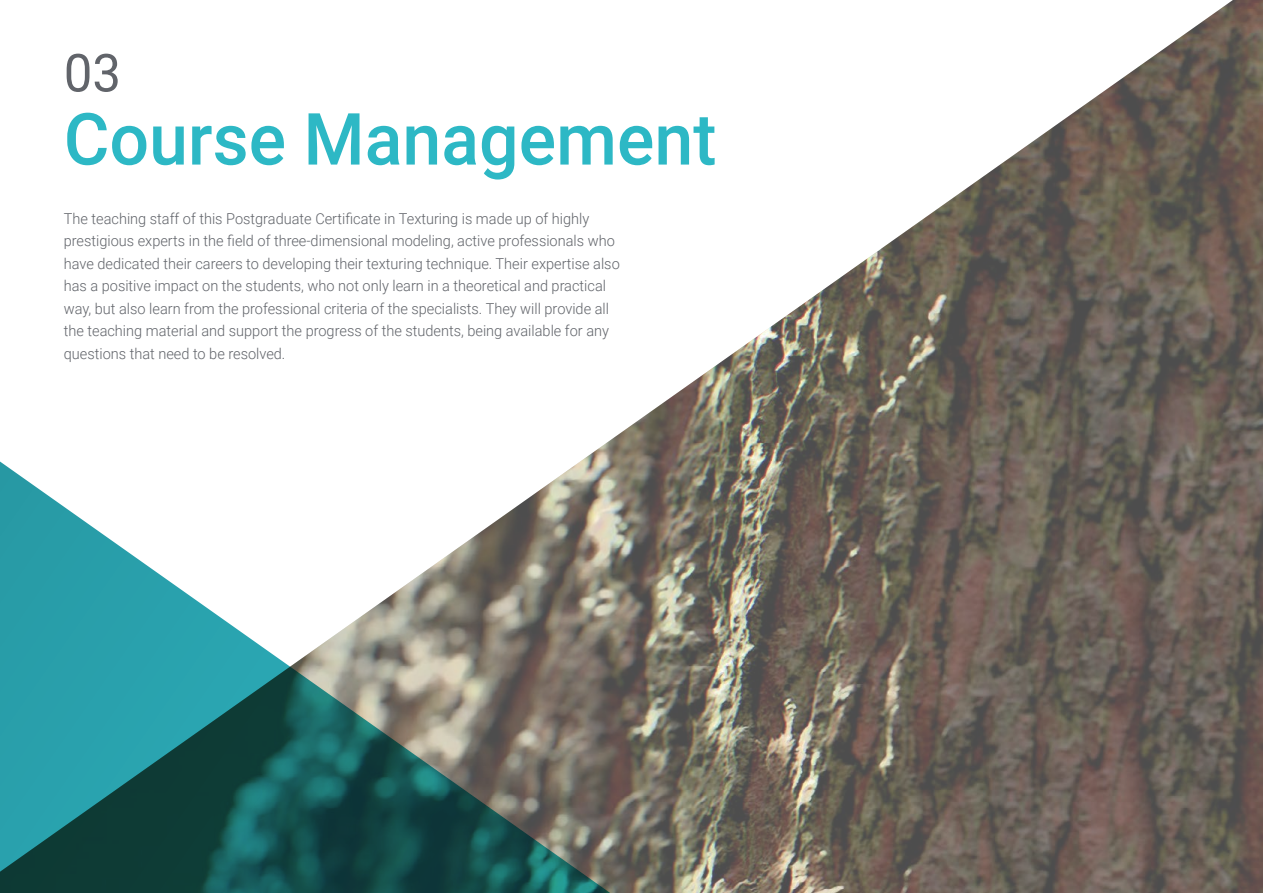
<style>
.page{position:relative;width:1263px;height:893px;background:#fff}
.page>*{position:absolute;margin:0;border:0;box-sizing:border-box;transform-origin:0 0}
.t1{font:500 72px "Roboto";color:#2db8c5}
.t2{font:52.5px "Roboto";color:#61646a}
.t3{font:300 15px/22.5px "Roboto";color:#61646a}
</style>
<div class="page">
<img style="left:602px;top:0;width:661px;height:893px">
<svg style="left:0;top:446px;width:640px;height:447px"></svg>
<h2 class="t2" style="left:64px;top:36px;width:59px">03</h2>
<h1 class="t1" style="left:64px;top:89px;width:654px">Course Management</h1>
<p class="t3" style="left:64px;top:207px;width:557px">The teaching staff of this Postgraduate Certificate in Texturing is made up of highly prestigious experts in the field of three-dimensional modeling, active professionals who have dedicated their careers to developing their texturing technique. Their expertise also has a positive impact on the students, who not only learn in a theoretical and practical way, but also learn from the professional criteria of the specialists. They will provide all the teaching material and support the progress of the students, being available for any questions that need to be resolved.</p>
</div>
